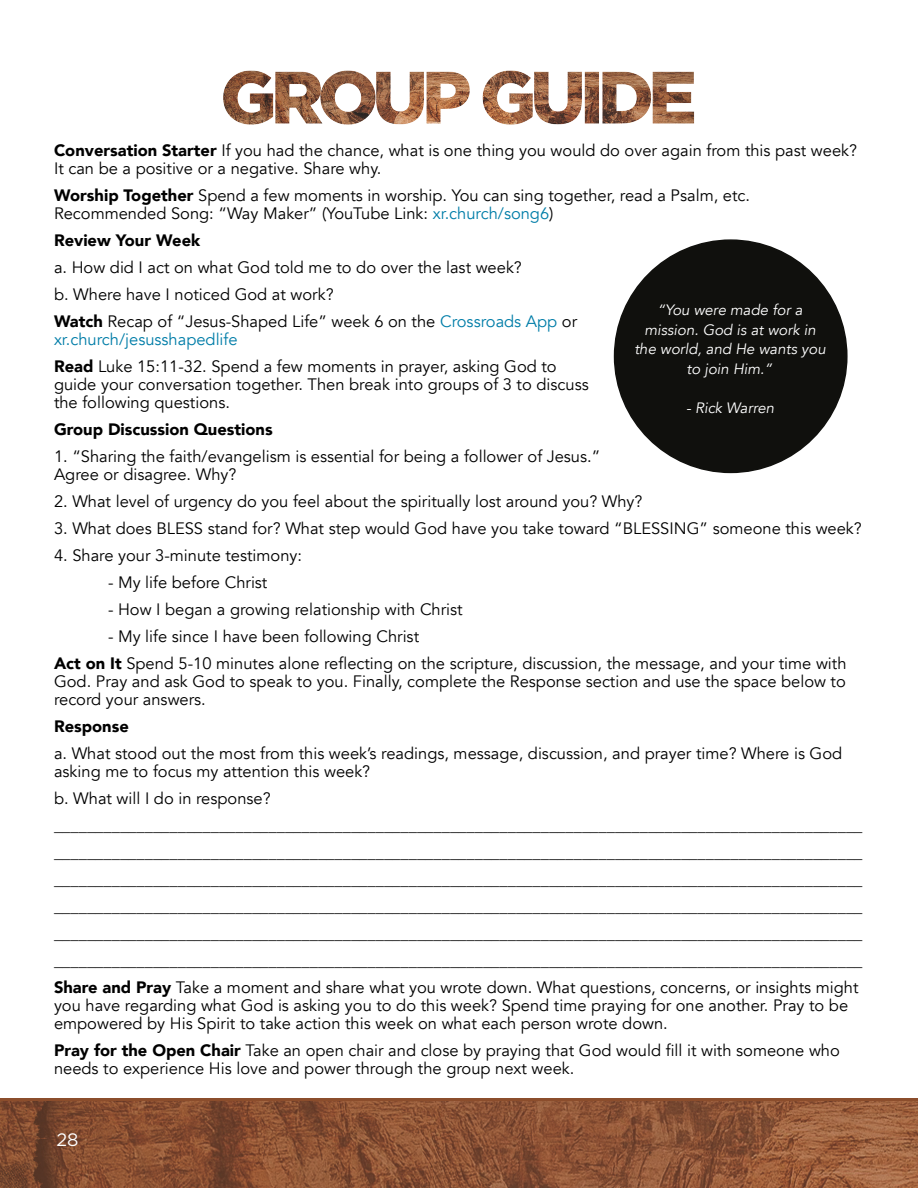
<style>
.page{position:relative;width:918px;height:1188px;background:#fff}
.page>*{position:absolute;margin:0;border:0;box-sizing:border-box;transform-origin:0 0}
.t1{font:18px "Gotham";color:#fff}
.Body{font:16.5px/18px "Avenir";color:#000}
.Body-2{font:16.5px/18px "Avenir";color:#007da8}
.Body-3{font:900 16.5px "Avenir";color:#000}
.author_buble{font:italic 15px/19.5px "Avenir";color:#fff;text-align:center}
.s1{font-weight:900}
.s2{color:#007da8}
.s3{font-weight:900;color:#000}
.s4{color:#000}
</style>
<div class="page">
<div style="left:0;top:1098px;width:918px;height:90px;background:linear-gradient(to right,#8b4d2c,#8b4d2c)"></div>
<img style="left:0;top:1102px;width:918px;height:86px">
<img style="left:223px;top:70px;width:472px;height:55px">
<div style="left:615px;top:240px;width:232px;height:232px;background:#10100d;border-radius:50%"></div>
<p class="Body" style="left:54px;top:142px;width:805px"><span class="s1">Conversation Starter</span> If you had the chance, what is one thing you would do over again from this past week?<br>It can be a positive or a negative. Share why.</p>
<p class="Body" style="left:54px;top:187px;width:698px"><span class="s1">Worship Together</span> Spend a few moments in worship. You can sing together, read a Psalm, etc.<br>Recommended Song: “Way Maker” (YouTube Link: <span class="s2">xr.church/song6</span>)</p>
<p class="Body-3" style="left:54px;top:226px;width:148px">Review Your Week</p>
<p class="Body" style="left:54px;top:259px;width:469px">a. How did I act on what God told me to do over the last week?</p>
<p class="Body" style="left:54px;top:286px;width:281px">b. Where have I noticed God at work?</p>
<p class="Body-2" style="left:54px;top:313px;width:525px"><span class="s3">Watch</span> <span class="s4">Recap of “Jesus-Shaped Life” week 6 on the</span> Crossroads App <span class="s4">or </span>xr.church/jesusshapedlife</p>
<p class="Body" style="left:54px;top:358px;width:536px"><span class="s1">Read</span> Luke 15:11-32. Spend a few moments in prayer, asking God to guide your conversation together. Then break into groups of 3 to discuss the following questions.</p>
<p class="Body-3" style="left:54px;top:415px;width:220px">Group Discussion Questions</p>
<p class="Body" style="left:54px;top:448px;width:548px">1. “Sharing the faith/evangelism is essential for being a follower of Jesus.”<br>Agree or disagree. Why?</p>
<p class="Body" style="left:54px;top:493px;width:590px">2. What level of urgency do you feel about the spiritually lost around you? Why?</p>
<p class="Body" style="left:54px;top:520px;width:809px">3. What does BLESS stand for? What step would God have you take toward “BLESSING” someone this week?</p>
<p class="Body" style="left:54px;top:547px;width:250px">4. Share your 3-minute testimony:</p>
<p class="Body" style="left:108px;top:574px;width:161px">- My life before Christ</p>
<p class="Body" style="left:108px;top:601px;width:356px">- How I began a growing relationship with Christ</p>
<p class="Body" style="left:108px;top:628px;width:313px">- My life since I have been following Christ</p>
<p class="Body" style="left:54px;top:655px;width:794px;text-align:justify"><span class="s1">Act on It</span> Spend 5-10 minutes alone reflecting on the scripture, discussion, the message, and your time with God. Pray and ask God to speak to you. Finally, complete the Response section and use the space below to record your answers.</p>
<p class="Body-3" style="left:54px;top:712px;width:76px">Response</p>
<p class="Body" style="left:54px;top:745px;width:790px">a. What stood out the most from this week’s readings, message, discussion, and prayer time? Where is God asking me to focus my attention this week?</p>
<p class="Body" style="left:54px;top:790px;width:218px">b. What will I do in response?</p>
<p class="Body" style="left:54px;top:817px;width:810px">__________________________________________________________________________________________________</p>
<p class="Body" style="left:54px;top:844px;width:810px">__________________________________________________________________________________________________</p>
<p class="Body" style="left:54px;top:871px;width:810px">__________________________________________________________________________________________________</p>
<p class="Body" style="left:54px;top:898px;width:810px">__________________________________________________________________________________________________</p>
<p class="Body" style="left:54px;top:925px;width:810px">__________________________________________________________________________________________________</p>
<p class="Body" style="left:54px;top:952px;width:810px">__________________________________________________________________________________________________</p>
<p class="Body" style="left:54px;top:979px;width:806px"><span class="s1">Share and Pray</span> Take a moment and share what you wrote down. What questions, concerns, or insights might you have regarding what God is asking you to do this week? Spend time praying for one another. Pray to be empowered by His Spirit to take action this week on what each person wrote down.</p>
<p class="Body" style="left:54px;top:1042px;width:787px"><span class="s1">Pray for the Open Chair</span> Take an open chair and close by praying that God would fill it with someone who needs to experience His love and power through the group next week.</p>
<p class="author_buble" style="left:634px;top:300px;width:193px">“You were made for a mission. God is at work in the world, and He wants you to join Him.”</p>
<p class="author_buble" style="left:686px;top:398px;width:90px">- Rick Warren</p>
<p class="t1" style="left:56px;top:1128px;width:24px">28</p>
</div>
